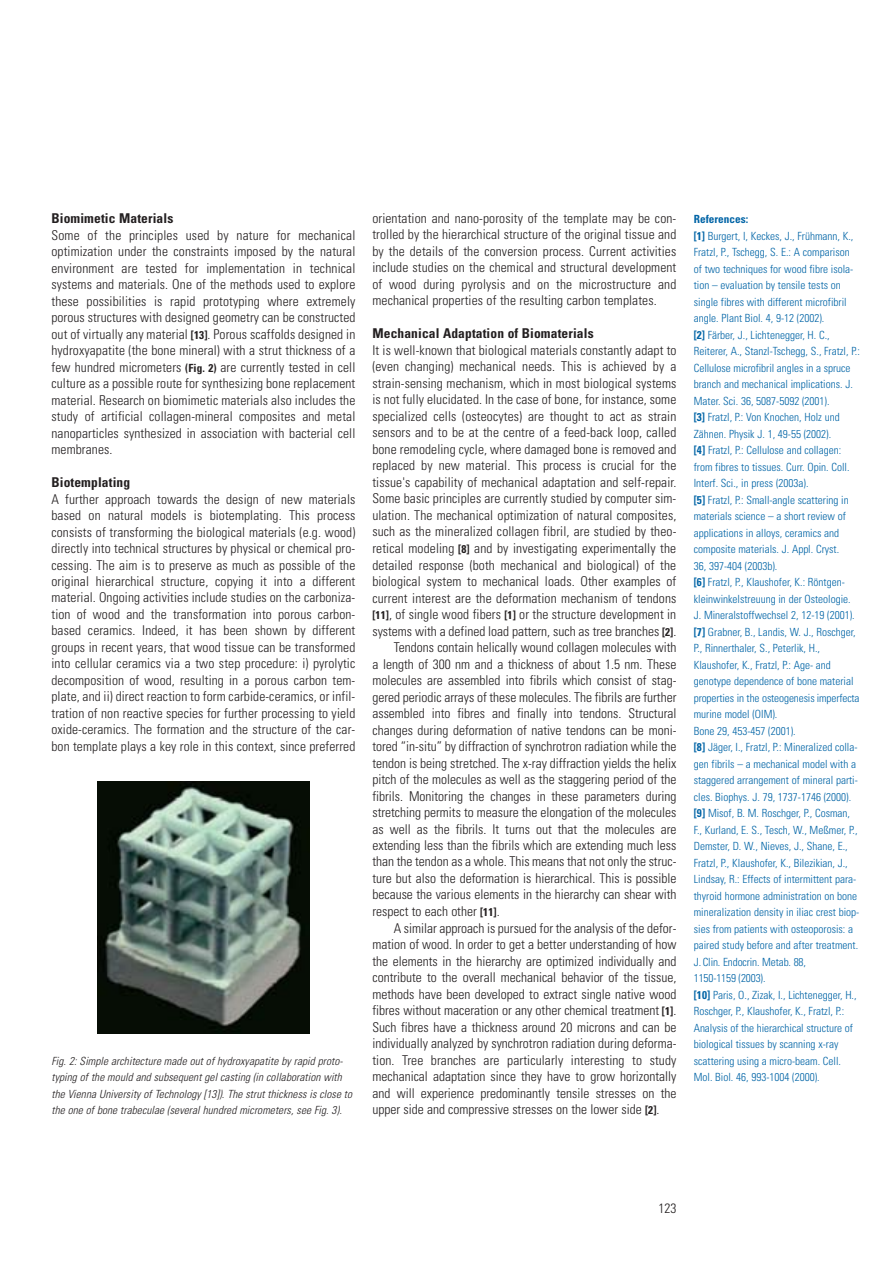
<style>
.page{position:relative;width:893px;height:1263px;background:#fff}
.page>*{position:absolute;margin:0;border:0;box-sizing:border-box;transform-origin:0 0}
.t1{font:300 condensed 13.5px/16.5px "Univers";color:#231f20;text-align:justify}
.t2{font:700 condensed 13.5px "Univers";letter-spacing:.01em;color:#231f20}
.t3{font:300 condensed 11.25px/16.5px "Univers";color:#0064a6}
.t4{font:italic 300 condensed 11.25px/16.5px "Univers";letter-spacing:.01em;color:#231f20}
.s1{font-weight:700;font-size:11.25px}
.s2{font-weight:700}
</style>
<div class="page">
<img style="left:97px;top:782px;width:212px;height:251px">
<p class="t2" style="left:51px;top:213px;width:123px">Biomimetic Materials</p>
<p class="t1" style="left:51px;top:228px;width:305px">Some of the principles used by nature for mechanical optimization under the constraints imposed by the natural environment are tested for implementation in technical systems and materials. One of the methods used to explore these possibilities is rapid prototyping where extremely porous structures with designed geometry can be constructed out of virtually any material <span class="s1">[13]</span>. Porous scaffolds designed in hydroxyapatite (the bone mineral) with a strut thickness of a few hundred micrometers <span class="s1">(Fig. 2)</span> are currently tested in cell culture as a possible route for synthesizing bone replacement material. Research on biomimetic materials also includes the study of artificial collagen-mineral composites and metal nanoparticles synthesized in association with bacterial cell membranes.</p>
<p class="t2" style="left:51px;top:477px;width:80px">Biotemplating</p>
<p class="t1" style="left:51px;top:492px;width:305px">A further approach towards the design of new materials based on natural models is biotemplating. This process consists of transforming the biological materials (e.g. wood) directly into technical structures by physical or chemical pro&shy;cessing. The aim is to preserve as much as possible of the original hierarchical structure, copying it into a different material. Ongoing activities include studies on the carboniza&shy;tion of wood and the transformation into porous carbon&shy;based ceramics. Indeed, it has been shown by different groups in recent years, that wood tissue can be transformed into cellular ceramics via a two step procedure: i) pyrolytic decomposition of wood, resulting in a porous carbon tem&shy;plate, and ii) direct reaction to form carbide-ceramics, or infil&shy;tration of non reactive species for further processing to yield oxide-ceramics. The formation and the structure of the car&shy;bon template plays a key role in this context, since preferred</p>
<p class="t4" style="left:51px;top:1053px;width:302px">Fig. 2: Simple architecture made out of hydroxyapatite by rapid proto&shy;typing of the mould and subsequent gel casting (in collaboration with the Vienna University of Technology [13]). The strut thickness is close to the one of bone trabeculae (several hundred micrometers, see Fig. 3).</p>
<p class="t1" style="left:372px;top:211px;width:305px">orientation and nano-porosity of the template may be con&shy;trolled by the hierarchical structure of the original tissue and by the details of the conversion process. Current activities include studies on the chemical and structural development of wood during pyrolysis and on the microstructure and mechanical properties of the resulting carbon templates.</p>
<p class="t2" style="left:372px;top:329px;width:223px">Mechanical Adaptation of Biomaterials</p>
<p class="t1" style="left:372px;top:343px;width:306px">It is well-known that biological materials constantly adapt to</p>
<p class="t1" style="left:372px;top:360px;width:305px">(even changing) mechanical needs. This is achieved by a</p>
<p class="t1" style="left:372px;top:376px;width:305px">strain-sensing mechanism, which in most biological systems</p>
<p class="t1" style="left:372px;top:393px;width:305px">is not fully elucidated. In the case of bone, for instance, some</p>
<p class="t1" style="left:372px;top:409px;width:305px">specialized cells (osteocytes) are thought to act as strain</p>
<p class="t1" style="left:372px;top:426px;width:305px">sensors and to be at the centre of a feed-back loop, called</p>
<p class="t1" style="left:372px;top:442px;width:305px">bone remodeling cycle, where damaged bone is removed and</p>
<p class="t1" style="left:372px;top:459px;width:305px">replaced by new material. This process is crucial for the</p>
<p class="t1" style="left:372px;top:475px;width:305px">tissue's capability of mechanical adaptation and self-repair.</p>
<p class="t1" style="left:372px;top:492px;width:305px">Some basic principles are currently studied by computer sim-</p>
<p class="t1" style="left:372px;top:508px;width:305px">ulation. The mechanical optimization of natural composites,</p>
<p class="t1" style="left:372px;top:525px;width:305px">such as the mineralized collagen fibril, are studied by theo-</p>
<p class="t1" style="left:372px;top:541px;width:305px">retical modeling <span class="s1">[8]</span> and by investigating experimentally the</p>
<p class="t1" style="left:372px;top:558px;width:305px">detailed response (both mechanical and biological) of the</p>
<p class="t1" style="left:372px;top:574px;width:305px">biological system to mechanical loads. Other examples of</p>
<p class="t1" style="left:372px;top:591px;width:305px">current interest are the deformation mechanism of tendons</p>
<p class="t1" style="left:372px;top:607px;width:305px"><span class="s1">[11]</span>, of single wood fibers <span class="s1">[1]</span> or the structure development in</p>
<p class="t1" style="left:372px;top:624px;width:305px">systems with a defined load pattern, such as tree branches <span class="s1">[2]</span>.</p>
<p class="t1" style="left:393px;top:640px;width:284px">Tendons contain helically wound collagen molecules with</p>
<p class="t1" style="left:372px;top:657px;width:305px">a length of 300 nm and a thickness of about 1.5 nm. These</p>
<p class="t1" style="left:372px;top:673px;width:305px">molecules are assembled into fibrils which consist of stag-</p>
<p class="t1" style="left:372px;top:690px;width:305px">gered periodic arrays of these molecules. The fibrils are further</p>
<p class="t1" style="left:372px;top:706px;width:305px">assembled into fibres and finally into tendons. Structural</p>
<p class="t1" style="left:372px;top:723px;width:305px">changes during deformation of native tendons can be moni-</p>
<p class="t1" style="left:372px;top:739px;width:305px">tored “in-situ” by diffraction of synchrotron radiation while the</p>
<p class="t1" style="left:372px;top:756px;width:305px">tendon is being stretched. The x-ray diffraction yields the helix</p>
<p class="t1" style="left:372px;top:772px;width:305px">pitch of the molecules as well as the staggering period of the</p>
<p class="t1" style="left:372px;top:789px;width:305px">fibrils. Monitoring the changes in these parameters during</p>
<p class="t1" style="left:372px;top:805px;width:305px">stretching permits to measure the elongation of the molecules</p>
<p class="t1" style="left:372px;top:822px;width:305px">as well as the fibrils. It turns out that the molecules are</p>
<p class="t1" style="left:372px;top:838px;width:305px">extending less than the fibrils which are extending much less</p>
<p class="t1" style="left:372px;top:855px;width:305px">than the tendon as a whole. This means that not only the struc-</p>
<p class="t1" style="left:372px;top:871px;width:305px">ture but also the deformation is hierarchical. This is possible</p>
<p class="t1" style="left:372px;top:888px;width:305px">because the various elements in the hierarchy can shear with</p>
<p class="t1" style="left:372px;top:904px;width:129px">respect to each other <span class="s1">[11]</span>.</p>
<p class="t1" style="left:393px;top:921px;width:284px">A similar approach is pursued for the analysis of the defor-</p>
<p class="t1" style="left:372px;top:937px;width:305px">mation of wood. In order to get a better understanding of how</p>
<p class="t1" style="left:372px;top:954px;width:305px">the elements in the hierarchy are optimized individually and</p>
<p class="t1" style="left:372px;top:970px;width:305px">contribute to the overall mechanical behavior of the tissue,</p>
<p class="t1" style="left:372px;top:987px;width:305px">methods have been developed to extract single native wood</p>
<p class="t1" style="left:372px;top:1003px;width:305px">fibres without maceration or any other chemical treatment <span class="s1">[1]</span>.</p>
<p class="t1" style="left:372px;top:1020px;width:305px">Such fibres have a thickness around 20 microns and can be</p>
<p class="t1" style="left:372px;top:1036px;width:305px">individually analyzed by synchrotron radiation during deforma-</p>
<p class="t1" style="left:372px;top:1053px;width:305px">tion. Tree branches are particularly interesting to study</p>
<p class="t1" style="left:372px;top:1069px;width:305px">mechanical adaptation since they have to grow horizontally</p>
<p class="t1" style="left:372px;top:1086px;width:305px">and will experience predominantly tensile stresses on the</p>
<p class="t1" style="left:372px;top:1102px;width:289px">upper side and compressive stresses on the lower side <span class="s1">[2]</span>.</p>
<p class="t3" style="left:693px;top:212px;width:167px"><span class="s2">References:<br>[1]</span> Burgert, I, Keckes, J., Frühmann, K., Fratzl, P., Tschegg, S. E.: A comparison of two techniques for wood fibre isola&shy;tion – evaluation by tensile tests on single fibres with different microfibril angle. Plant Biol. 4, 9-12 (2002).<br><span class="s2">[2]</span> Färber, J., Lichtenegger, H. C., Reiterer, A., Stanzl-Tschegg, S., Fratzl, P.:<br>Cellulose microfibril angles in a spruce branch and mechanical implications. J.<br>Mater. Sci. 36, 5087-5092 (2001).<br><span class="s2">[3]</span> Fratzl, P.: Von Knochen, Holz und Zähnen. Physik J. 1, 49-55 (2002).<br><span class="s2">[4]</span> Fratzl, P.: Cellulose and collagen: from fibres to tissues. Curr. Opin. Coll.<br>Interf. Sci., in press (2003a).<br><span class="s2">[5]</span> Fratzl, P.: Small-angle scattering in materials science – a short review of applications in alloys, ceramics and composite materials. J. Appl. Cryst.<br>36, 397-404 (2003b).<br><span class="s2">[6]</span> Fratzl, P., Klaushofer, K.: Röntgen&shy;kleinwinkelstreuung in der Osteologie.<br>J. Mineralstoffwechsel 2, 12-19 (2001). <span class="s2">[7]</span> Grabner, B., Landis, W. J., Roschger, P., Rinnerthaler, S., Peterlik, H., Klaushofer, K., Fratzl, P.: Age- and genotype dependence of bone material properties in the osteogenesis imperfecta murine model (OIM).<br>Bone 29, 453-457 (2001).<br><span class="s2">[8]</span> Jäger, I., Fratzl, P.: Mineralized colla&shy;gen fibrils – a mechanical model with a staggered arrangement of mineral parti&shy;cles. Biophys. J. 79, 1737-1746 (2000). <span class="s2">[9]</span> Misof, B. M. Roschger, P., Cosman, F., Kurland, E. S., Tesch, W., Meßmer, P., Demster, D. W., Nieves, J., Shane, E., Fratzl, P., Klaushofer, K., Bilezikian, J., Lindsay, R.: Effects of intermittent para&shy;thyroid hormone administration on bone mineralization density in iliac crest biop&shy;sies from patients with osteoporosis: a paired study before and after treatment.<br>J. Clin. Endocrin. Metab. 88,<br>1150-1159 (2003).<br><span class="s2">[10]</span> Paris, O., Zizak, I., Lichtenegger, H., Roschger, P., Klaushofer, K., Fratzl, P.:<br>Analysis of the hierarchical structure of biological tissues by scanning x-ray scattering using a micro-beam. Cell.<br>Mol. Biol. 46, 993-1004 (2000).</p>
<p class="t1" style="left:658px;top:1201px;width:19px">123</p>
</div>
